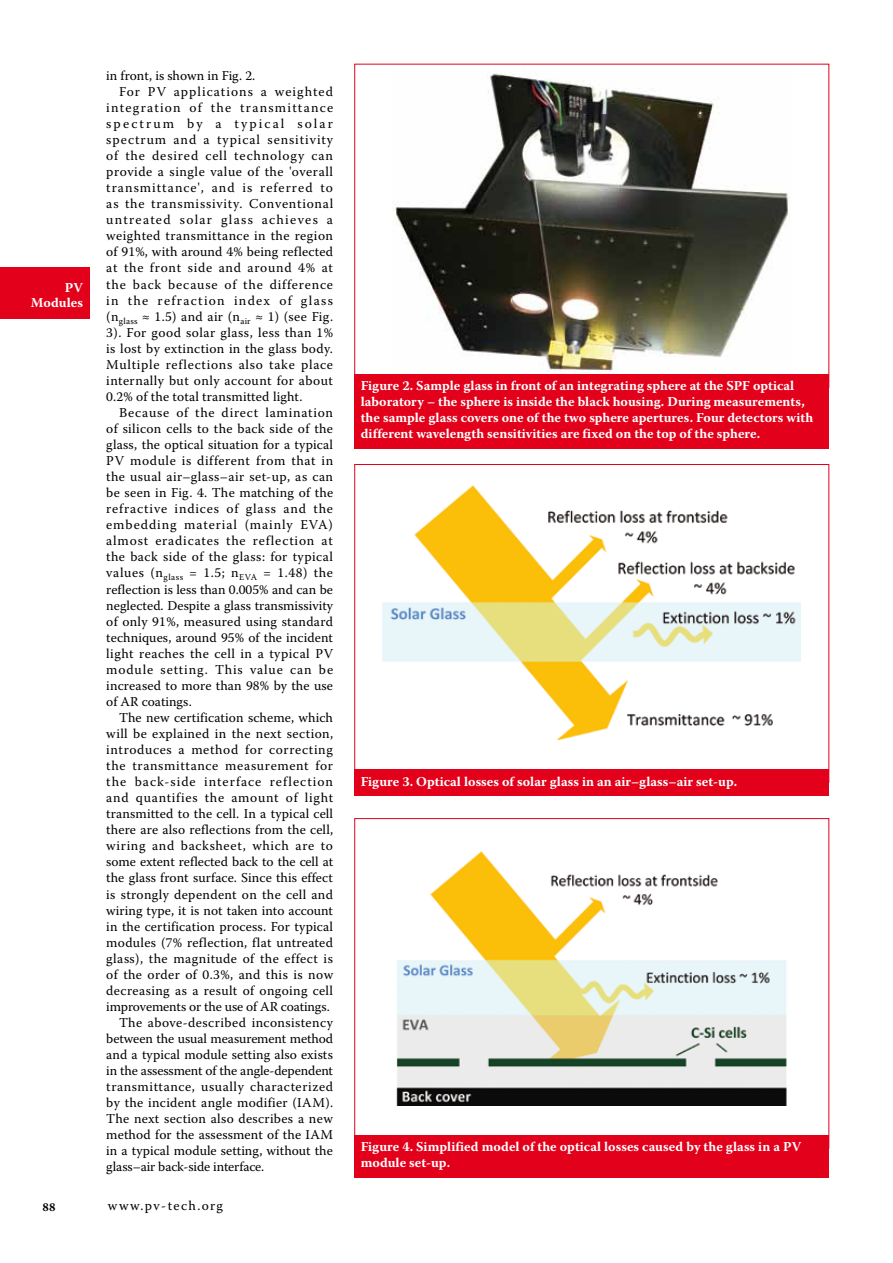
<style>
.page{position:relative;width:893px;height:1263px;background:#fff}
.page>*{position:absolute;margin:0;border:0;box-sizing:border-box;transform-origin:0 0}
.t1{font:13.5px "Warnock Pro";letter-spacing:.03em;color:#000}
.t2{font:700 13.5px/15.8px "Warnock Pro";color:#fff}
.t3{font:13.5px "Warnock Pro";letter-spacing:.01em;color:#000}
.t4{font:13.5px "Warnock Pro";color:#000}
.t5{font:13.5px "Warnock Pro";letter-spacing:-.01em;color:#000}
.t6{font:13.5px "Warnock Pro";letter-spacing:.06em;color:#000}
.t7{font:13.5px "Warnock Pro";letter-spacing:.055em;color:#000}
.t8{font:13.5px "Warnock Pro";letter-spacing:.005em;color:#000}
.t9{font:13.5px "Warnock Pro";letter-spacing:.075em;color:#000}
.t10{font:13.5px "Warnock Pro";letter-spacing:.065em;color:#000}
.t11{font:13.5px "Warnock Pro";letter-spacing:.05em;color:#000}
.t12{font:13.5px "Warnock Pro";letter-spacing:.09em;color:#000}
.t13{font:13.5px "Warnock Pro";letter-spacing:-.005em;color:#000}
.t14{font:13.5px "Warnock Pro";letter-spacing:.095em;color:#000}
.t15{font:13.5px "Warnock Pro";letter-spacing:.15em;color:#000}
.t16{font:13.5px "Warnock Pro";letter-spacing:.1em;color:#000}
.t17{font:700 12px "Warnock Pro";color:#000}
</style>
<div class="page">
<div style="left:0;top:268px;width:89px;height:51px;background:#e2001a"></div>
<img style="left:393px;top:73px;width:397px;height:301px">
<div style="left:354px;top:374px;width:475px;height:74px;background:#e2001a"></div>
<img style="left:383px;top:486px;width:418px;height:254px">
<div style="left:354px;top:769px;width:475px;height:27px;background:#e2001a"></div>
<img style="left:396px;top:852px;width:391px;height:253px">
<div style="left:354px;top:1135px;width:475px;height:43px;background:#e2001a"></div>
<p class="t2" style="left:31px;top:280px;width:54px;line-height:15px;text-align:right">PV<br>Modules</p>
<p class="t4" style="left:106px;top:67px;width:150px">in front, is shown in Fig. 2.</p>
<p class="t9" style="left:119px;top:83px;width:215px">For PV applications a weighted</p>
<p class="t12" style="left:106px;top:99px;width:228px">integration of the transmittance</p>
<p class="t15" style="left:106px;top:115px;width:228px">spectrum by a typical solar</p>
<p class="t10" style="left:106px;top:131px;width:228px">spectrum and a typical sensitivity</p>
<p class="t10" style="left:106px;top:148px;width:228px">of the desired cell technology can</p>
<p class="t1" style="left:106px;top:164px;width:228px">provide a single value of the 'overall</p>
<p class="t9" style="left:106px;top:180px;width:228px">transmittance', and is referred to</p>
<p class="t7" style="left:106px;top:196px;width:228px">as the transmissivity. Conventional</p>
<p class="t12" style="left:106px;top:212px;width:228px">untreated solar glass achieves a</p>
<p class="t1" style="left:106px;top:228px;width:228px">weighted transmittance in the region</p>
<p class="t3" style="left:106px;top:244px;width:228px">of 91%, with around 4% being reflected</p>
<p class="t7" style="left:106px;top:260px;width:228px">at the front side and around 4% at</p>
<p class="t6" style="left:106px;top:276px;width:228px">the back because of the difference</p>
<p class="t14" style="left:106px;top:292px;width:228px">in the refraction index of glass</p>
<p class="t1" style="left:106px;top:308px;width:228px">(n<sub>glass</sub> ≈ 1.5) and air (n<sub>air</sub> ≈ 1) (see Fig.</p>
<p class="t1" style="left:106px;top:324px;width:228px">3). For good solar glass, less than 1%</p>
<p class="t1" style="left:106px;top:340px;width:228px">is lost by extinction in the glass body.</p>
<p class="t11" style="left:106px;top:356px;width:228px">Multiple reflections also take place</p>
<p class="t1" style="left:106px;top:372px;width:228px">internally but only account for about</p>
<p class="t3" style="left:106px;top:388px;width:198px">0.2% of the total transmitted light.</p>
<p class="t7" style="left:119px;top:404px;width:216px">Because of the direct lamination</p>
<p class="t1" style="left:106px;top:420px;width:228px">of silicon cells to the back side of the</p>
<p class="t3" style="left:106px;top:436px;width:228px">glass, the optical situation for a typical</p>
<p class="t1" style="left:106px;top:452px;width:228px">PV module is different from that in</p>
<p class="t1" style="left:106px;top:469px;width:228px">the usual air–glass–air set-up, as can</p>
<p class="t1" style="left:106px;top:485px;width:228px">be seen in Fig. 4. The matching of the</p>
<p class="t6" style="left:106px;top:501px;width:228px">refractive indices of glass and the</p>
<p class="t10" style="left:106px;top:517px;width:228px">embedding material (mainly EVA)</p>
<p class="t6" style="left:106px;top:533px;width:228px">almost eradicates the reflection at</p>
<p class="t1" style="left:106px;top:549px;width:228px">the back side of the glass: for typical</p>
<p class="t1" style="left:106px;top:565px;width:228px">values (n<sub>glass</sub> = 1.5; n<sub>EVA</sub> = 1.48) the</p>
<p class="t4" style="left:106px;top:581px;width:228px">reflection is less than 0.005% and can be</p>
<p class="t4" style="left:106px;top:597px;width:228px">neglected. Despite a glass transmissivity</p>
<p class="t1" style="left:106px;top:613px;width:228px">of only 91%, measured using standard</p>
<p class="t8" style="left:106px;top:629px;width:228px">techniques, around 95% of the incident</p>
<p class="t1" style="left:106px;top:645px;width:228px">light reaches the cell in a typical PV</p>
<p class="t6" style="left:106px;top:661px;width:228px">module setting. This value can be</p>
<p class="t3" style="left:106px;top:677px;width:228px">increased to more than 98% by the use</p>
<p class="t4" style="left:106px;top:693px;width:87px">of AR coatings.</p>
<p class="t3" style="left:119px;top:709px;width:215px">The new certification scheme, which</p>
<p class="t1" style="left:106px;top:725px;width:228px">will be explained in the next section,</p>
<p class="t1" style="left:106px;top:741px;width:228px">introduces a method for correcting</p>
<p class="t11" style="left:106px;top:757px;width:228px">the transmittance measurement for</p>
<p class="t9" style="left:106px;top:773px;width:228px">the back-side interface reflection</p>
<p class="t7" style="left:106px;top:790px;width:228px">and quantifies the amount of light</p>
<p class="t3" style="left:106px;top:806px;width:228px">transmitted to the cell. In a typical cell</p>
<p class="t3" style="left:106px;top:822px;width:228px">there are also reflections from the cell,</p>
<p class="t1" style="left:106px;top:838px;width:228px">wiring and backsheet, which are to</p>
<p class="t13" style="left:106px;top:854px;width:228px">some extent reflected back to the cell at</p>
<p class="t8" style="left:106px;top:870px;width:228px">the glass front surface. Since this effect</p>
<p class="t1" style="left:106px;top:886px;width:228px">is strongly dependent on the cell and</p>
<p class="t4" style="left:106px;top:902px;width:228px">wiring type, it is not taken into account</p>
<p class="t3" style="left:106px;top:918px;width:228px">in the certification process. For typical</p>
<p class="t1" style="left:106px;top:934px;width:228px">modules (7% reflection, flat untreated</p>
<p class="t1" style="left:106px;top:950px;width:228px">glass), the magnitude of the effect is</p>
<p class="t1" style="left:106px;top:966px;width:228px">of the order of 0.3%, and this is now</p>
<p class="t1" style="left:106px;top:982px;width:228px">decreasing as a result of ongoing cell</p>
<p class="t5" style="left:106px;top:998px;width:225px">improvements or the use of AR coatings.</p>
<p class="t1" style="left:119px;top:1014px;width:216px">The above-described inconsistency</p>
<p class="t5" style="left:106px;top:1030px;width:228px">between the usual measurement method</p>
<p class="t8" style="left:106px;top:1046px;width:228px">and a typical module setting also exists</p>
<p class="t5" style="left:106px;top:1062px;width:228px">in the assessment of the angle-dependent</p>
<p class="t1" style="left:106px;top:1078px;width:228px">transmittance, usually characterized</p>
<p class="t1" style="left:106px;top:1095px;width:228px">by the incident angle modifier (IAM).</p>
<p class="t1" style="left:106px;top:1111px;width:228px">The next section also describes a new</p>
<p class="t3" style="left:106px;top:1127px;width:228px">method for the assessment of the IAM</p>
<p class="t4" style="left:106px;top:1143px;width:228px">in a typical module setting, without the</p>
<p class="t5" style="left:106px;top:1159px;width:160px">glass–air back-side interface.</p>
<p class="t17" style="left:43px;top:1200px;width:14px">88</p>
<p class="t16" style="left:108px;top:1198px;width:117px">www.pv-tech.org</p>
<p class="t2" style="left:361px;top:378px;width:454px">Figure 2. Sample glass in front of an integrating sphere at the SPF optical laboratory – the sphere is inside the black housing. During measurements, the sample glass covers one of the two sphere apertures. Four detectors with different wavelength sensitivities are fixed on the top of the sphere.</p>
<p class="t2" style="left:361px;top:773px;width:378px">Figure 3. Optical losses of solar glass in an air–glass–air set-up.</p>
<p class="t2" style="left:361px;top:1139px;width:442px">Figure 4. Simplified model of the optical losses caused by the glass in a PV module set-up.</p>
</div>
